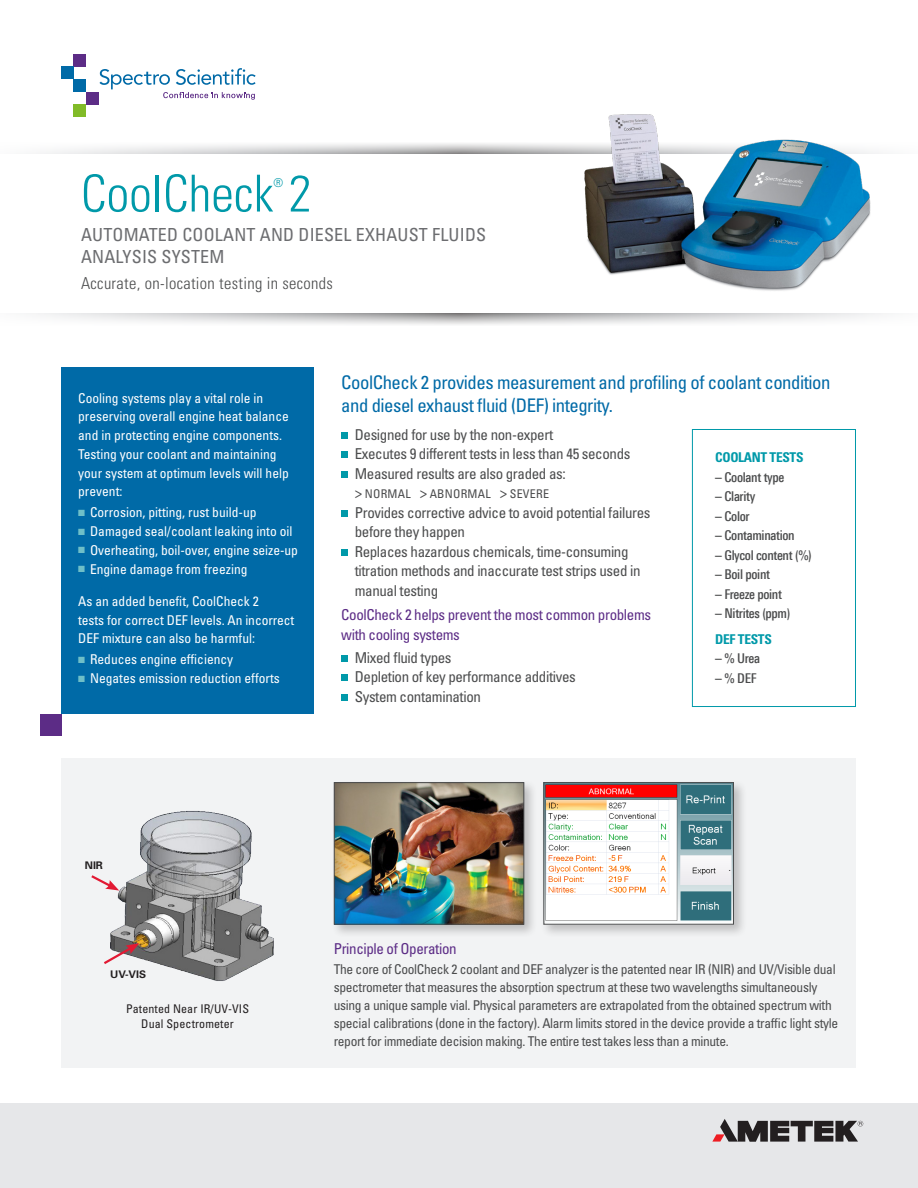
<style>
.page{position:relative;width:918px;height:1188px;background:#fff}
.page>*{position:absolute;margin:0;border:0;box-sizing:border-box;transform-origin:0 0}
.t1{font:300 condensed 51px "Univers LT Std";color:#0099a9}
.body_subs_-_1_ABOVE{font:condensed 18.75px/23.2px "Univers LT Std";letter-spacing:-.025em;color:#006aa7}
.t2{font:condensed 18px/22.5px "Univers LT Std";letter-spacing:.01em;color:#6c6d70}
.t3{font:300 condensed 16.5px "Univers LT Std";letter-spacing:.02em;color:#4b4c4d}
.body_bulletted_no_sp{font:condensed 15px/19.5px "Univers LT Std";letter-spacing:-.025em;color:#4b4c4d}
.body_subs_-_1_ABOVE-2{font:condensed 15px/19.5px "Univers LT Std";letter-spacing:-.025em;color:#5c2c86}
.body_subs_after_bull{font:condensed 15px "Univers LT Std";letter-spacing:-.025em;color:#5c2c86}
.knocked_out_body{font:condensed 13.5px/18.8px "Univers LT Std";color:#fff}
.body_text_10_over_13{font:condensed 13.5px/18px "Univers LT Std";letter-spacing:-.025em;color:#4b4c4d}
.body_bulletted_no_sp-2{font:500 13.5px "Linotype Univers 520 Cn";letter-spacing:-.025em;color:#4b4c4d}
.body_bulletted_no_sp-3{font:700 condensed 13.5px "Univers LT Std";letter-spacing:-.025em;color:#0099a9}
.t4{font:300 condensed 12.3px "Univers LT Std";color:#0099a9}
.t5{font:condensed 12px/15px "Univers LT Std";letter-spacing:.01em;color:#231f20;text-align:center}
.body_bulletted_no_sp-4{font:condensed 12px "Univers";letter-spacing:.02em;color:#4b4c4d}
.t6{font:700 10.5px "Univers";color:#231f20}
.s1{color:#6ebfc8}
.s2{font-size:15px}
</style>
<div class="page">
<div style="left:341px;top:432px;width:7px;height:6px;background:#0099a9"></div>
<div style="left:341px;top:451px;width:7px;height:7px;background:#0099a9"></div>
<div style="left:341px;top:471px;width:7px;height:6px;background:#0099a9"></div>
<div style="left:341px;top:510px;width:7px;height:6px;background:#0099a9"></div>
<div style="left:341px;top:549px;width:7px;height:6px;background:#0099a9"></div>
<div style="left:341px;top:655px;width:7px;height:6px;background:#0099a9"></div>
<div style="left:341px;top:675px;width:7px;height:6px;background:#0099a9"></div>
<div style="left:341px;top:694px;width:7px;height:6px;background:#0099a9"></div>
<svg style="left:36px;top:313px;width:847px;height:12px"></svg>
<svg style="left:40px;top:143px;width:839px;height:11px"></svg>
<div style="left:62px;top:368px;width:252px;height:346px;background:#006aa7"></div>
<div style="left:40px;top:714px;width:22px;height:22px;background:#5c2c86"></div>
<img style="left:580px;top:114px;width:292px;height:177px">
<div style="left:62px;top:758px;width:794px;height:310px;background:#f2f3f4"></div>
<div style="left:331px;top:779px;width:207px;height:159px;background:#231f20;opacity:.25"></div>
<img style="left:336px;top:784px;width:186px;height:139px">
<div style="left:334px;top:782px;width:190px;height:143px;border:1px solid #4b4c4d"></div>
<div style="left:540px;top:779px;width:208px;height:159px;background:#231f20;opacity:.25"></div>
<img style="left:545px;top:784px;width:187px;height:139px">
<div style="left:543px;top:782px;width:191px;height:143px;border:1px solid #4b4c4d"></div>
<img style="left:110px;top:811px;width:164px;height:170px">
<svg style="left:91px;top:873px;width:28px;height:18px"></svg>
<svg style="left:104px;top:943px;width:36px;height:23px"></svg>
<div style="left:692px;top:429px;width:164px;height:278px;border:1px solid #0099a9"></div>
<div style="left:0;top:1104px;width:918px;height:84px;background:#e6e7e9"></div>
<svg style="left:712px;top:1119px;width:151px;height:23px"></svg>
<div style="left:73px;top:54px;width:13px;height:12px;background:#5c2c86"></div>
<div style="left:61px;top:66px;width:12px;height:13px;background:#006aa7"></div>
<div style="left:73px;top:79px;width:13px;height:13px;background:#006aa7"></div>
<div style="left:86px;top:92px;width:13px;height:12px;background:#5c2c86"></div>
<div style="left:73px;top:104px;width:13px;height:13px;background:#81bb28"></div>
<svg style="left:100px;top:68px;width:156px;height:32px"></svg>
<p class="t1" style="left:81px;top:163px;width:232px">CoolCheck 2</p>
<p class="t4" style="left:274px;top:175px;width:11px">®</p>
<p class="t2" style="left:81px;top:223px;width:407px">AUTOMATED COOLANT AND DIESEL EXHAUST FLUIDS<br>ANALYSIS SYSTEM</p>
<p class="t3" style="left:81px;top:274px;width:254px">Accurate, on-location testing in seconds</p>
<p class="knocked_out_body" style="left:78px;top:388px;width:212px">Cooling systems play a vital role in preserving overall engine heat balance and in protecting engine components.<br>Testing your coolant and maintaining your system at optimum levels will help prevent:</p>
<p class="knocked_out_body" style="left:78px;top:503px;width:180px"><span class="s1">■</span> Corrosion, pitting, rust build-up</p>
<p class="knocked_out_body" style="left:78px;top:522px;width:216px"><span class="s1">■</span> Damaged seal/coolant leaking into oil</p>
<p class="knocked_out_body" style="left:78px;top:541px;width:221px"><span class="s1">■</span> Overheating, boil-over, engine seize-up</p>
<p class="knocked_out_body" style="left:78px;top:559px;width:171px"><span class="s1">■</span> Engine damage from freezing</p>
<p class="knocked_out_body" style="left:78px;top:592px;width:218px">As an added benefit, CoolCheck 2<br>tests for correct DEF levels. An incorrect<br>DEF mixture can also be harmful:</p>
<p class="knocked_out_body" style="left:78px;top:650px;width:157px"><span class="s1">■</span> Reduces engine efficiency</p>
<p class="knocked_out_body" style="left:78px;top:669px;width:203px"><span class="s1">■</span> Negates emission reduction efforts</p>
<p class="body_subs_-_1_ABOVE" style="left:341px;top:370px;width:491px">CoolCheck 2 provides measurement and profiling of coolant condition and diesel exhaust fluid (DEF) integrity.</p>
<p class="body_bulletted_no_sp" style="left:355px;top:424px;width:200px">Designed for use by the non-expert</p>
<p class="body_bulletted_no_sp" style="left:355px;top:444px;width:277px">Executes 9 different tests in less than 45 seconds</p>
<p class="body_bulletted_no_sp" style="left:355px;top:463px;width:212px">Measured results are also graded as:</p>
<p class="body_bulletted_no_sp-4" style="left:355px;top:486px;width:196px"><span class="s2">&gt;</span> NORMAL <span class="s2">&gt;</span> ABNORMAL <span class="s2">&gt;</span> SEVERE</p>
<p class="body_bulletted_no_sp" style="left:355px;top:502px;width:297px">Provides corrective advice to avoid potential failures before they happen</p>
<p class="body_bulletted_no_sp" style="left:355px;top:541px;width:287px">Replaces hazardous chemicals, time-consuming titration methods and inaccurate test strips used in manual testing</p>
<p class="body_subs_-_1_ABOVE-2" style="left:341px;top:605px;width:311px">CoolCheck 2 helps prevent the most common problems with cooling systems</p>
<p class="body_bulletted_no_sp" style="left:355px;top:648px;width:98px">Mixed fluid types</p>
<p class="body_bulletted_no_sp" style="left:355px;top:667px;width:223px">Depletion of key performance additives</p>
<p class="body_bulletted_no_sp" style="left:355px;top:687px;width:128px">System contamination</p>
<p class="body_bulletted_no_sp-3" style="left:715px;top:449px;width:90px">COOLANT TESTS</p>
<p class="body_bulletted_no_sp-2" style="left:715px;top:469px;width:71px">– Coolant type</p>
<p class="body_bulletted_no_sp-2" style="left:715px;top:488px;width:42px">– Clarity</p>
<p class="body_bulletted_no_sp-2" style="left:715px;top:508px;width:36px">– Color</p>
<p class="body_bulletted_no_sp-2" style="left:715px;top:527px;width:81px">– Contamination</p>
<p class="body_bulletted_no_sp-2" style="left:715px;top:547px;width:98px">– Glycol content (%)</p>
<p class="body_bulletted_no_sp-2" style="left:715px;top:566px;width:56px">– Boil point</p>
<p class="body_bulletted_no_sp-2" style="left:715px;top:586px;width:68px">– Freeze point</p>
<p class="body_bulletted_no_sp-2" style="left:715px;top:605px;width:77px">– Nitrites (ppm)</p>
<p class="body_bulletted_no_sp-3" style="left:715px;top:631px;width:58px">DEF TESTS</p>
<p class="body_bulletted_no_sp-2" style="left:715px;top:650px;width:46px">– % Urea</p>
<p class="body_bulletted_no_sp-2" style="left:715px;top:670px;width:43px">– % DEF</p>
<p class="t6" style="left:85px;top:858px;width:20px">NIR</p>
<p class="t6" style="left:110px;top:968px;width:37px">UV-VIS</p>
<p class="t5" style="left:126px;top:1001px;width:125px">Patented Near IR/UV-VIS<br>Dual Spectrometer</p>
<p class="body_subs_after_bull" style="left:334px;top:939px;width:124px">Principle of Operation</p>
<p class="body_text_10_over_13" style="left:334px;top:960px;width:506px">The core of CoolCheck 2 coolant and DEF analyzer is the patented near IR (NIR) and UV/Visible dual spectrometer that measures the absorption spectrum at these two wavelengths simultaneously using a unique sample vial. Physical parameters are extrapolated from the obtained spectrum with special calibrations (done in the factory). Alarm limits stored in the device provide a traffic light style report for immediate decision making. The entire test takes less than a minute.</p>
</div>
